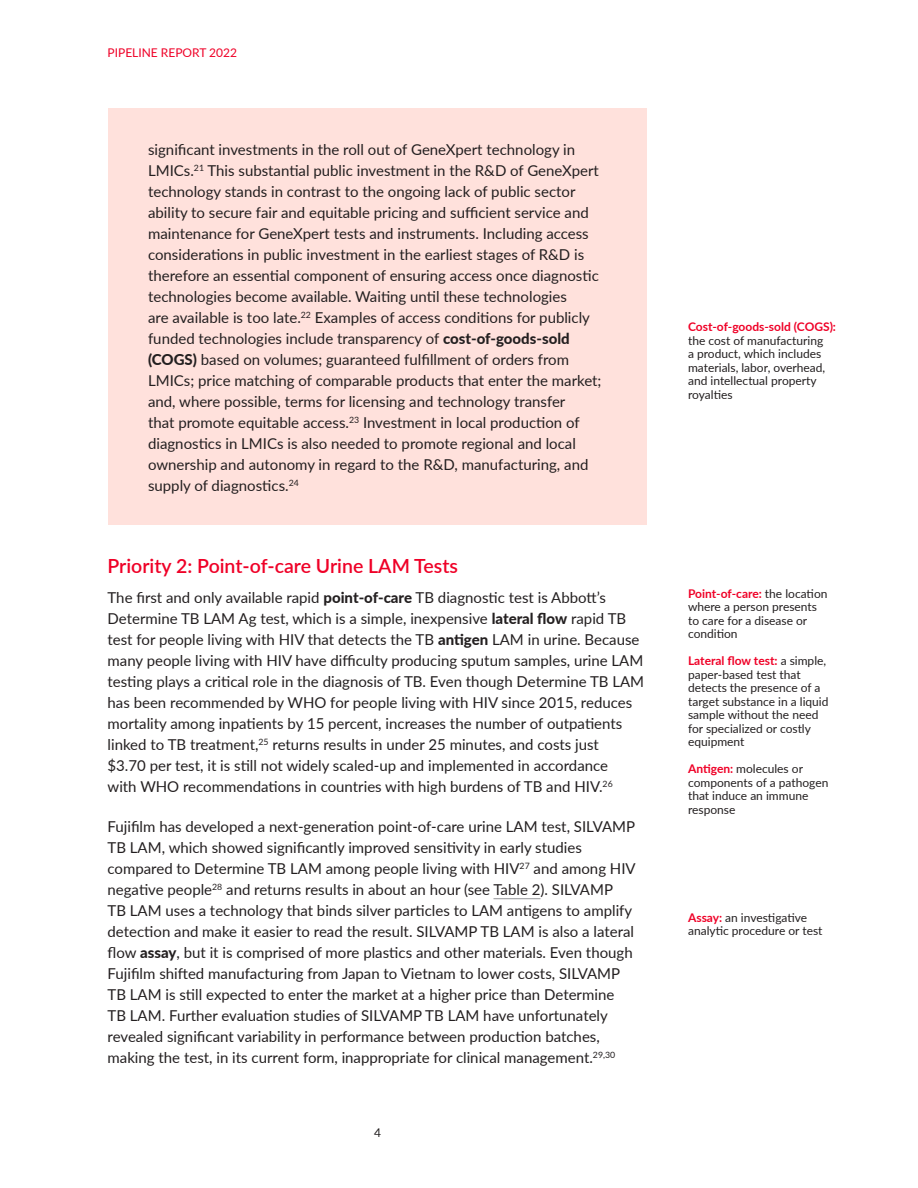
<style>
.page{position:relative;width:918px;height:1188px;background:#fff}
.page>*{position:absolute;margin:0;border:0;box-sizing:border-box;transform-origin:0 0}
.Head{font:600 19.5px "Lato";color:#ef0027}
.List_Paragraph{font:15px/21px "Lato";color:#231f20}
.Scholars_column{font:12px/13.5px "Lato";color:#231f20}
.t1{font:12px "Lato";color:#ef0027}
.s1{font-weight:800}
.s2{font-weight:700;color:#ef0027}
</style>
<div class="page">
<div style="left:109px;top:108px;width:538px;height:416px;background:#ffe1dc"></div>
<hr style="left:493px;top:898px;width:47px;height:1px;background:#939598">
<p class="t1" style="left:108px;top:44px;width:131px">PIPELINE REPORT 2022</p>
<p class="List_Paragraph" style="left:148px;top:139px;width:455px">significant investments in the roll out of GeneXpert technology in LMICs.<sup>21</sup> This substantial public investment in the R&amp;D of GeneXpert technology stands in contrast to the ongoing lack of public sector ability to secure fair and equitable pricing and sufficient service and maintenance for GeneXpert tests and instruments. Including access considerations in public investment in the earliest stages of R&amp;D is therefore an essential component of ensuring access once diagnostic technologies become available. Waiting until these technologies<br>are available is too late.<sup>22</sup> Examples of access conditions for publicly funded technologies include transparency of <span class="s1">cost-of-goods-sold (COGS)</span> based on volumes; guaranteed fulfillment of orders from LMICs; price matching of comparable products that enter the market; and, where possible, terms for licensing and technology transfer<br>that promote equitable access.<sup>23</sup> Investment in local production of diagnostics in LMICs is also needed to promote regional and local ownership and autonomy in regard to the R&amp;D, manufacturing, and supply of diagnostics.<sup>24</sup></p>
<p class="Head" style="left:108px;top:552px;width:352px">Priority 2: Point-of-care Urine LAM Tests</p>
<p class="List_Paragraph" style="left:108px;top:587px;width:538px">The first and only available rapid <span class="s1">point-of-care</span> TB diagnostic test is Abbott’s Determine TB LAM Ag test, which is a simple, inexpensive <span class="s1">lateral flow</span> rapid TB test for people living with HIV that detects the TB <span class="s1">antigen</span> LAM in urine. Because many people living with HIV have difficulty producing sputum samples, urine LAM testing plays a critical role in the diagnosis of TB. Even though Determine TB LAM has been recommended by WHO for people living with HIV since 2015, reduces mortality among inpatients by 15 percent, increases the number of outpatients linked to TB treatment,<sup>25</sup> returns results in under 25 minutes, and costs just<br>$3.70 per test, it is still not widely scaled-up and implemented in accordance<br>with WHO recommendations in countries with high burdens of TB and HIV.<sup>26</sup></p>
<p class="List_Paragraph" style="left:108px;top:816px;width:530px">Fujifilm has developed a next-generation point-of-care urine LAM test, SILVAMP TB LAM, which showed significantly improved sensitivity in early studies compared to Determine TB LAM among people living with HIV<sup>27</sup> and among HIV negative people<sup>28</sup> and returns results in about an hour (see Table 2). SILVAMP<br>TB LAM uses a technology that binds silver particles to LAM antigens to amplify detection and make it easier to read the result. SILVAMP TB LAM is also a lateral flow <span class="s1">assay</span>, but it is comprised of more plastics and other materials. Even though Fujifilm shifted manufacturing from Japan to Vietnam to lower costs, SILVAMP TB LAM is still expected to enter the market at a higher price than Determine TB LAM. Further evaluation studies of SILVAMP TB LAM have unfortunately revealed significant variability in performance between production batches, making the test, in its current form, inappropriate for clinical management.<sup>29,30</sup></p>
<p class="Scholars_column" style="left:374px;top:1125px;width:8px">4</p>
<p class="Scholars_column" style="left:688px;top:320px;width:149px"><span class="s2">Cost-of-goods-sold (COGS): </span>the cost of manufacturing<br>a product, which includes materials, labor, overhead, and intellectual property royalties</p>
<p class="Scholars_column" style="left:688px;top:586px;width:141px"><span class="s2">Point-of-care:</span> the location where a person presents to care for a disease or condition</p>
<p class="Scholars_column" style="left:688px;top:654px;width:142px"><span class="s2">Lateral flow test:</span> a simple, paper-based test that detects the presence of a target substance in a liquid sample without the need for specialized or costly equipment</p>
<p class="Scholars_column" style="left:688px;top:762px;width:142px"><span class="s2">Antigen:</span> molecules or components of a pathogen that induce an immune response</p>
<p class="Scholars_column" style="left:688px;top:910px;width:136px"><span class="s2">Assay:</span> an investigative analytic procedure or test</p>
</div>
